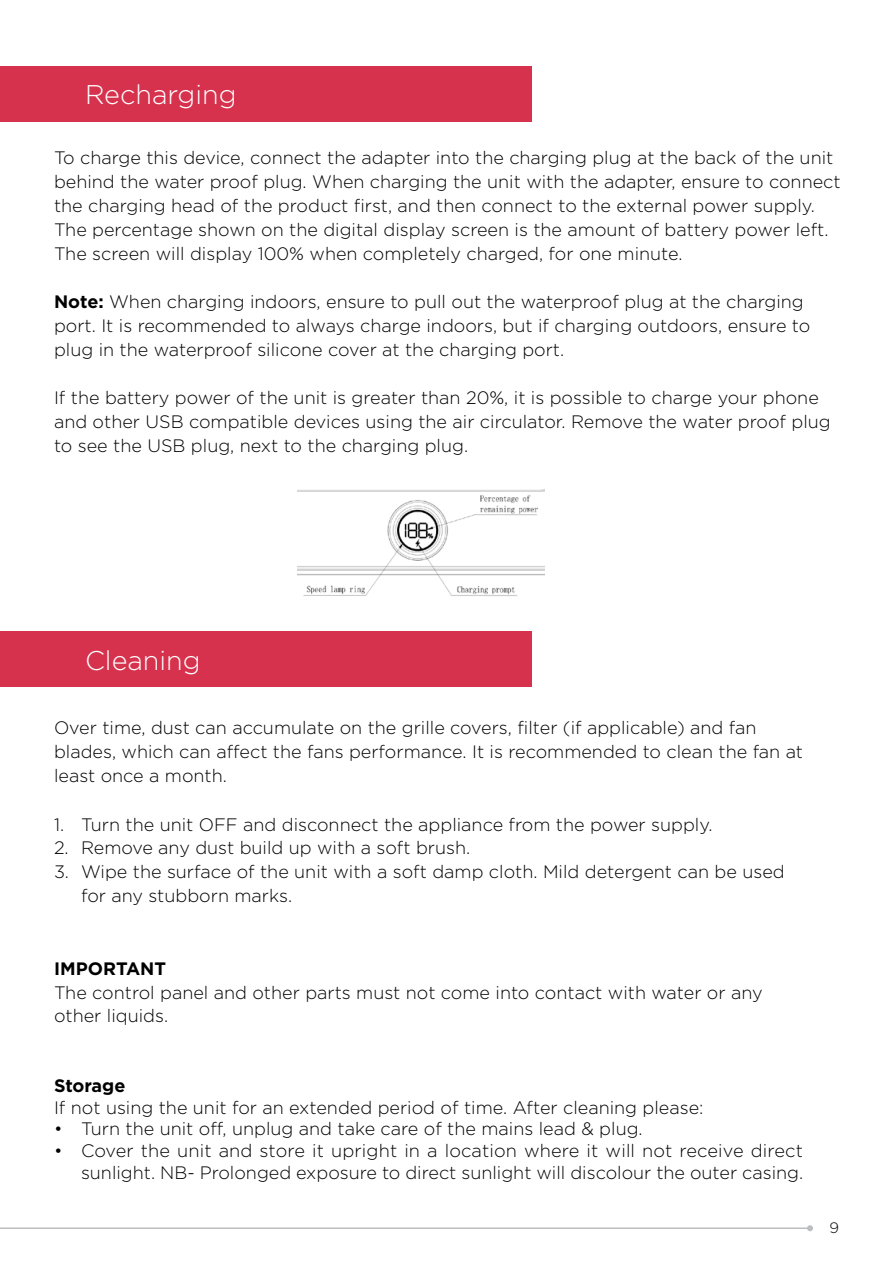
<style>
.page{position:relative;width:893px;height:1263px;background:#fff}
.page>*{position:absolute;margin:0;border:0;box-sizing:border-box;transform-origin:0 0}
.t1{font:300 27px "Gotham";color:#fff}
.t2{font:300 18px/24px "Gotham";color:#000}
.t3{font:700 18px "Gotham";color:#000}
.t4{font:300 15px "Gotham";color:#000}
.s1{font-weight:700}
</style>
<div class="page">
<div style="left:0;top:631px;width:531px;height:56px;background:#d6324e"></div>
<div style="left:0;top:66px;width:531px;height:55px;background:#d6324e"></div>
<img style="left:298px;top:489px;width:246px;height:107px">
<hr style="left:0;top:1227px;width:810px;height:2px;background:#bcbec0">
<svg style="left:807px;top:1225px;width:6px;height:6px"></svg>
<h1 class="t1" style="left:85px;top:79px;width:153px">Recharging</h1>
<p class="t2" style="left:54px;top:145px;width:788px">To charge this device, connect the adapter into the charging plug at the back of the unit behind the water proof plug. When charging the unit with the adapter, ensure to connect the charging head of the product first, and then connect to the external power supply.<br>The percentage shown on the digital display screen is the amount of battery power left.<br>The screen will display 100% when completely charged, for one minute.</p>
<p class="t2" style="left:54px;top:289px;width:758px"><span class="s1">Note:</span> When charging indoors, ensure to pull out the waterproof plug at the charging port. It is recommended to always charge indoors, but if charging outdoors, ensure to plug in the waterproof silicone cover at the charging port.</p>
<p class="t2" style="left:54px;top:385px;width:778px">If the battery power of the unit is greater than 20%, it is possible to charge your phone and other USB compatible devices using the air circulator. Remove the water proof plug to see the USB plug, next to the charging plug.</p>
<h1 class="t1" style="left:85px;top:646px;width:117px">Cleaning</h1>
<p class="t2" style="left:54px;top:716px;width:751px">Over time, dust can accumulate on the grille covers, filter (if applicable) and fan blades, which can affect the fans performance. It is recommended to clean the fan at least once a month.</p>
<p class="t2" style="left:54px;top:812px;width:660px">1. Turn the unit OFF and disconnect the appliance from the power supply.</p>
<p class="t2" style="left:54px;top:836px;width:418px">2. Remove any dust build up with a soft brush.</p>
<p class="t2" style="left:81px;top:860px;width:705px;text-indent:-27px">3. Wipe the surface of the unit with a soft damp cloth. Mild detergent can be used for any stubborn marks.</p>
<p class="t3" style="left:54px;top:958px;width:114px">IMPORTANT</p>
<p class="t2" style="left:54px;top:980px;width:710px">The control panel and other parts must not come into contact with water or any other liquids.</p>
<p class="t3" style="left:54px;top:1075px;width:73px">Storage</p>
<p class="t2" style="left:54px;top:1095px;width:651px">If not using the unit for an extended period of time. After cleaning please:</p>
<p class="t2" style="left:54px;top:1117px;width:590px">• Turn the unit off, unplug and take care of the mains lead &amp; plug.</p>
<p class="t2" style="left:54px;top:1139px;width:751px;line-height:21.6px;text-align:right">• Cover the unit and store it upright in a location where it will not receive direct sunlight. NB- Prolonged exposure to direct sunlight will discolour the outer casing.</p>
<p class="t4" style="left:829px;top:1219px;width:11px">9</p>
</div>
